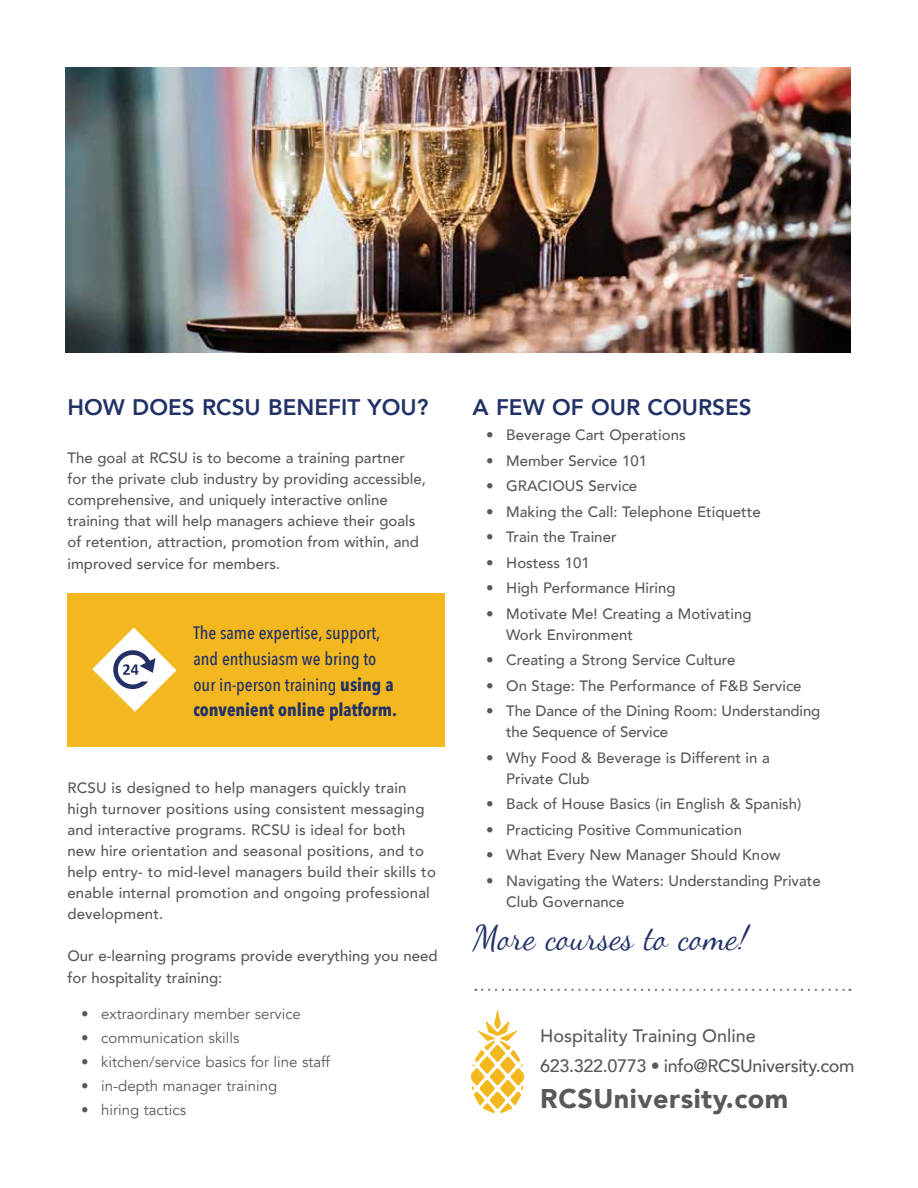
<style>
.page{position:relative;width:918px;height:1188px;background:#fff}
.page>*{position:absolute;margin:0;border:0;box-sizing:border-box;transform-origin:0 0}
.t1{font:34.5px "Dancing Script OT";color:#223267}
.t2{font:900 27px "Avenir";letter-spacing:.02em;color:#58595b}
.t3{font:800 22.5px "Avenir";color:#223267}
.t4{font:500 18px/25.5px "Avenir Next Condensed";color:#223267}
.t5{font:500 18px/30px "Avenir";letter-spacing:-.02em;color:#58595b}
.t6{font:500 15px/21px "Avenir";color:#58595b}
.t7{font:15px "Avenir";color:#58595b}
.s1{font-weight:700}
</style>
<div class="page">
<svg style="left:471px;top:1010px;width:53px;height:103px"></svg>
<div style="left:68px;top:593px;width:378px;height:153px;background:#f3b720"></div>
<svg style="left:92px;top:628px;width:84px;height:84px"></svg>
<img style="left:65px;top:68px;width:785px;height:284px">
<svg style="left:482px;top:989px;width:368px;height:2px"></svg>
<h3 class="t3" style="left:68px;top:390px;width:362px">HOW DOES RCSU BENEFIT YOU?</h3>
<p class="t6" style="left:68px;top:446px;width:360px">The goal at RCSU is to become a training partner for the private club industry by providing accessible, comprehensive, and uniquely interactive online training that will help managers achieve their goals of retention, attraction, promotion from within, and</p>
<p class="t6" style="left:68px;top:553px;width:214px">improved service for members.</p>
<p class="t4" style="left:193px;top:620px;width:205px">The same expertise, support, and enthusiasm we bring to our in-person training <span class="s1">using a convenient online platform.</span></p>
<p class="t6" style="left:68px;top:776px;width:370px">RCSU is designed to help managers quickly train high turnover positions using consistent messaging and interactive programs. RCSU is ideal for both new hire orientation and seasonal positions, and to help entry- to mid-level managers build their skills to enable internal promotion and ongoing professional development.</p>
<p class="t6" style="left:68px;top:944px;width:372px;line-height:22.5px">Our e-learning programs provide everything you need for hospitality training:</p>
<p class="t7" style="left:81px;top:1005px;width:221px">• extraordinary member service</p>
<p class="t7" style="left:81px;top:1029px;width:160px">• communication skills</p>
<p class="t7" style="left:81px;top:1053px;width:250px">• kitchen/service basics for line staff</p>
<p class="t7" style="left:81px;top:1077px;width:198px">• in-depth manager training</p>
<p class="t7" style="left:81px;top:1101px;width:107px">• hiring tactics</p>
<h3 class="t3" style="left:472px;top:390px;width:281px">A FEW OF OUR COURSES</h3>
<p class="t6" style="left:486px;top:424px;width:201px">• Beverage Cart Operations</p>
<p class="t6" style="left:486px;top:449px;width:163px">• Member Service 101</p>
<p class="t6" style="left:486px;top:475px;width:153px">• GRACIOUS Service</p>
<p class="t6" style="left:486px;top:500px;width:276px">• Making the Call: Telephone Etiquette</p>
<p class="t6" style="left:486px;top:526px;width:132px">• Train the Trainer</p>
<p class="t6" style="left:486px;top:551px;width:105px">• Hostess 101</p>
<p class="t6" style="left:486px;top:577px;width:191px">• High Performance Hiring</p>
<p class="t6" style="left:506px;top:602px;width:247px;text-indent:-20px">• Motivate Me! Creating a Motivating<br>Work Environment</p>
<p class="t6" style="left:486px;top:649px;width:251px">• Creating a Strong Service Culture</p>
<p class="t6" style="left:486px;top:674px;width:317px">• On Stage: The Performance of F&amp;B Service</p>
<p class="t6" style="left:506px;top:700px;width:316px;text-indent:-20px">• The Dance of the Dining Room: Understanding the Sequence of Service</p>
<p class="t6" style="left:506px;top:746px;width:265px;text-indent:-20px">• Why Food &amp; Beverage is Different in a<br>Private Club</p>
<p class="t6" style="left:486px;top:793px;width:317px">• Back of House Basics (in English &amp; Spanish)</p>
<p class="t6" style="left:486px;top:818px;width:258px">• Practicing Positive Communication</p>
<p class="t6" style="left:486px;top:844px;width:296px">• What Every New Manager Should Know</p>
<p class="t6" style="left:506px;top:869px;width:316px;text-indent:-20px">• Navigating the Waters: Understanding Private<br>Club Governance</p>
<h1 class="t1" style="left:472px;top:917px;width:280px">More courses to come!</h1>
<p class="t5" style="left:540px;top:1020px;width:316px">Hospitality Training Online<br>623.322.0773 • info@RCSUniversity.com</p>
<h2 class="t2" style="left:540px;top:1075px;width:250px">RCSUniversity.com</h2>
</div>
